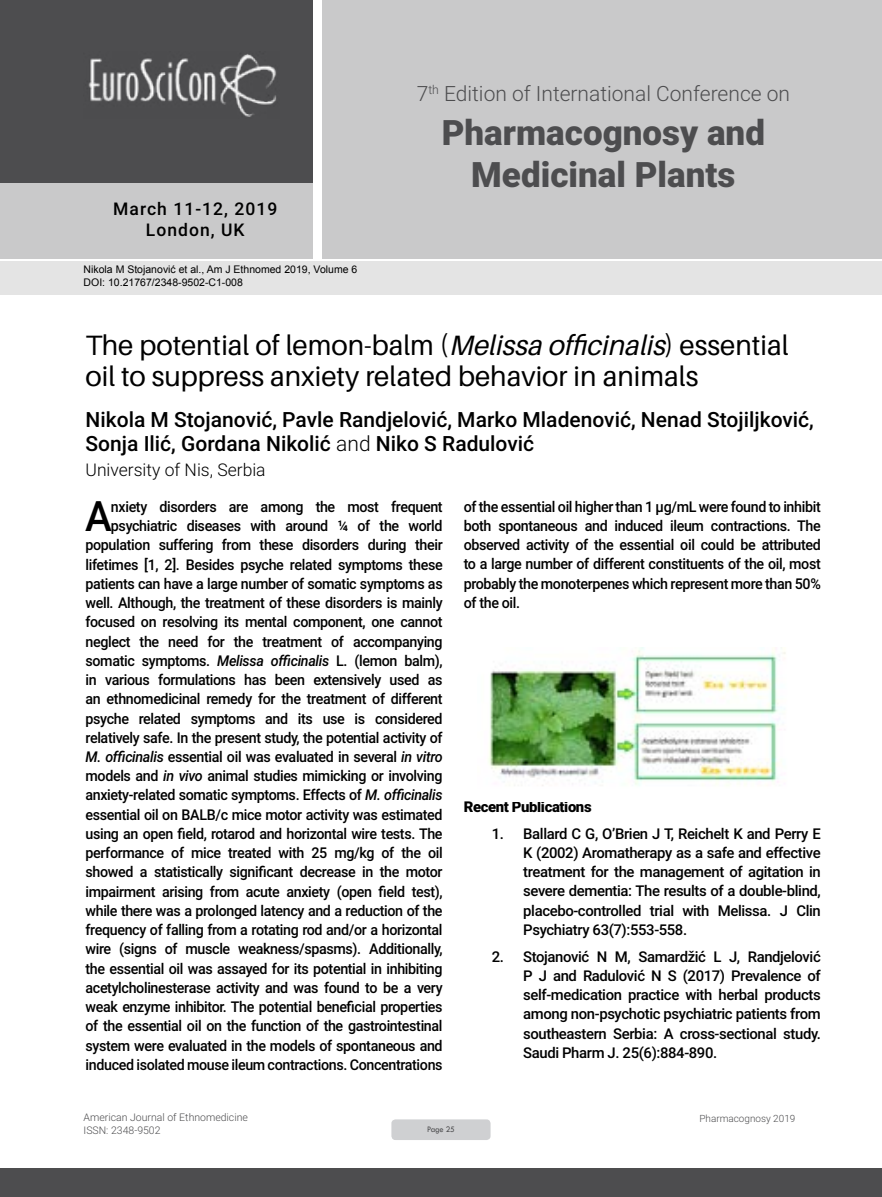
<style>
.page{position:relative;width:882px;height:1197px;background:#fff}
.page>*{position:absolute;margin:0;border:0;box-sizing:border-box;transform-origin:0 0}
.t1{font:500 42px "Roboto";color:#000;scale:.96 1}
.t2{font:900 35px/42px "Roboto";color:#4d4d4f;text-align:center}
.t3{font:28px/30.8px "Aileron";color:#000}
.t4{font:500 21px/24.5px "Roboto";color:#000}
.t5{font:300 21px "Roboto";color:#4d4d4f}
.t6{font:500 17.5px/21px "Roboto";letter-spacing:.06em;color:#000;text-align:center}
.t7{font:300 17.5px "Roboto";color:#000}
.t8{font:500 14.88px/19.2px "Roboto";letter-spacing:-.025em;color:#000;text-align:right;scale:.96 1}
.t9{font:500 14.88px/19.2px "Roboto";letter-spacing:-.025em;color:#000;text-align:justify}
.t10{font:900 14.88px "Roboto";letter-spacing:-.025em;color:#000}
.t11{font:10.5px/12.6px "Arial";color:#000}
.t12{font:300 10.5px/12.6px "Roboto";color:#4d4d4f}
.t13{font:300 9.97px "Roboto";color:#4d4d4f}
.t14{font:8.75px "Tw Cen";letter-spacing:-.02em;color:#4d4d4f;scale:.95 1}
.s1{font-style:italic}
.s2{font-weight:300}
</style>
<div class="page">
<div style="left:0;top:0;width:313px;height:183px;background:#4d4d4f"></div>
<div style="left:1px;top:183px;width:312px;height:76px;background:#c9c9ca"></div>
<div style="left:323px;top:0;width:559px;height:259px;background:#c9c9ca"></div>
<img style="left:88px;top:54px;width:188px;height:63px">
<div style="left:0;top:1169px;width:882px;height:28px;background:#4d4d4f"></div>
<div style="left:1px;top:261px;width:881px;height:33px;background:#e4e4e4"></div>
<div style="left:391px;top:1119px;width:100px;height:21px;background:#cfd0d2;border-radius:4px"></div>
<img style="left:489px;top:648px;width:297px;height:138px">
<h3 class="t5" style="left:417px;top:79px;width:375px">7<sup>th</sup> Edition of International Conference on</h3>
<p class="t6" style="left:113px;top:198px;width:166px">March 11-12, 2019<br>London, UK</p>
<p class="t11" style="left:84px;top:263px;width:275px">Nikola M Stojanović et al., Am J Ethnomed 2019, Volume 6<br>DOI: 10.21767/2348-9502-C1-008</p>
<h2 class="t2" style="left:442px;top:110px;width:325px">Pharmacognosy and<br>Medicinal Plants</h2>
<h3 class="t3" style="left:86px;top:331px;width:705px">The potential of lemon-balm (<span class="s1">Melissa officinalis</span>) essential oil to suppress anxiety related behavior in animals</h3>
<h3 class="t4" style="left:86px;top:406px;width:730px">Nikola M Stojanović, Pavle Randjelović, Marko Mladenović, Nenad Stojiljković,<br>Sonja Ilić, Gordana Nikolić <span class="s2">and</span> Niko S Radulović</h3>
<p class="t7" style="left:86px;top:457px;width:182px">University of Nis, Serbia</p>
<h1 class="t1" style="left:85px;top:487px;width:29px">A</h1>
<p class="t8" style="left:86px;top:496px;width:374px">nxiety disorders are among the most frequent psychiatric diseases with around ¼ of the world population suffering from these disorders during their lifetimes [1, 2]. Besides psyche related symptoms these patients can have a large number of somatic symptoms as well. Although, the treatment of these disorders is mainly focused on resolving its mental component, one cannot neglect the need for the treatment of accompanying somatic symptoms. <span class="s1">Melissa officinalis</span> L. (lemon balm), in various formulations has been extensively used as an ethnomedicinal remedy for the treatment of different psyche related symptoms and its use is considered relatively safe. In the present study, the potential activity of <span class="s1">M. officinalis</span> essential oil was evaluated in several <span class="s1">in vitro </span>models and <span class="s1">in vivo</span> animal studies mimicking or involving anxiety-related somatic symptoms. Effects of <span class="s1">M. officinalis </span>essential oil on BALB/c mice motor activity was estimated using an open field, rotarod and horizontal wire tests. The performance of mice treated with 25 mg/kg of the oil showed a statistically significant decrease in the motor impairment arising from acute anxiety (open field test), while there was a prolonged latency and a reduction of the frequency of falling from a rotating rod and/or a horizontal wire (signs of muscle weakness/spasms). Additionally, the essential oil was assayed for its potential in inhibiting acetylcholinesterase activity and was found to be a very weak enzyme inhibitor. The potential beneficial properties of the essential oil on the function of the gastrointestinal system were evaluated in the models of spontaneous and induced isolated mouse ileum contractions. Concentrations</p>
<p class="t8" style="left:464px;top:496px;width:374px;text-align:justify">of the essential oil higher than 1 μg/mL were found to inhibit both spontaneous and induced ileum contractions. The observed activity of the essential oil could be attributed to a large number of different constituents of the oil, most probably the monoterpenes which represent more than 50% of the oil.</p>
<p class="t10" style="left:464px;top:796px;width:129px">Recent Publications</p>
<p class="t9" style="left:523px;top:823px;width:299px;text-indent:-32px">1. Ballard C G, O’Brien J T, Reichelt K and Perry E K (2002) Aromatherapy as a safe and effective treatment for the management of agitation in severe dementia: The results of a double-blind, placebo-controlled trial with Melissa. J Clin Psychiatry 63(7):553-558.</p>
<p class="t9" style="left:523px;top:946px;width:299px;text-indent:-32px">2. Stojanović N M, Samardžić L J, Randjelović P J and Radulović N S (2017) Prevalence of self-medication practice with herbal products among non-psychotic psychiatric patients from southeastern Serbia: A cross-sectional study.<br>Saudi Pharm J. 25(6):884-890.</p>
<p class="t12" style="left:84px;top:1111px;width:166px">American Journal of Ethnomedicine<br>ISSN: 2348-9502</p>
<p class="t14" style="left:427px;top:1124px;width:31px">Page 25</p>
<p class="t13" style="left:699px;top:1111px;width:97px">Pharmacognosy 2019</p>
</div>
